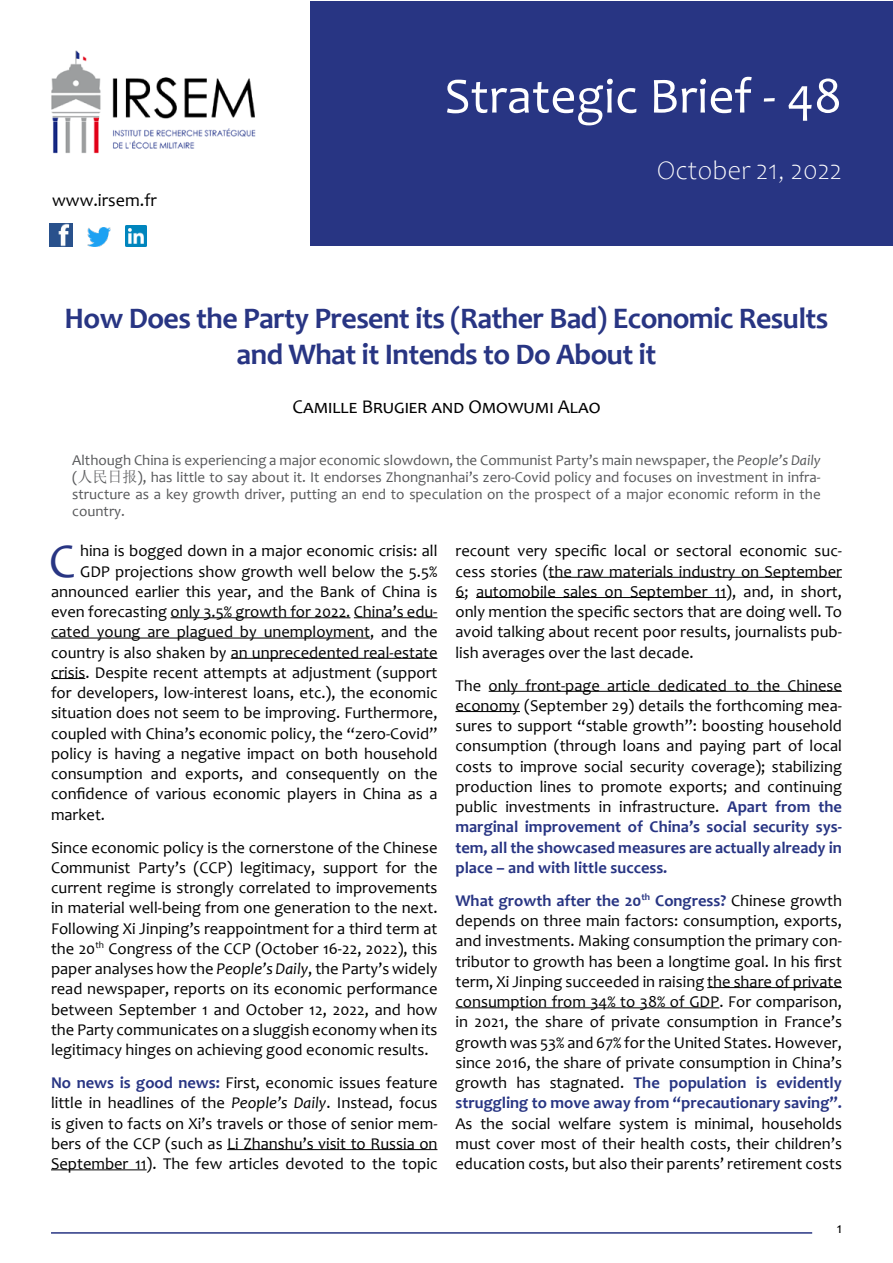
<style>
.page{position:relative;width:893px;height:1263px;background:#fff}
.page>*{position:absolute;margin:0;border:0;box-sizing:border-box;transform-origin:0 0}
.t1{font:51px "Candara";color:#fff}
.t2{font:48.3px "Candara";color:#283583}
.t3{font:700 30px/36px "Candara";letter-spacing:-.02em;color:#283583;text-align:center}
.t4{font:300 27px "Candara";color:#fff}
.t5{font:19.5px "Candara";color:#000}
.t6{font:18px "Candara";color:#000}
.t7{font:16.5px/20.2px "Candara";color:#000;text-align:justify}
.t8{font:15px/17.2px "Candara";color:#58595b;text-align:justify}
.t9{font:15px "Candara";color:#000}
.s1{font-style:italic}
.s2{font-family:"Sim Sun"}
.s3{font-weight:700;color:#283583}
</style>
<div class="page">
<div style="left:310px;top:1px;width:583px;height:245px;background:#283583"></div>
<img style="left:51px;top:50px;width:205px;height:104px">
<img style="left:50px;top:224px;width:22px;height:22px">
<img style="left:125px;top:225px;width:21px;height:21px">
<img style="left:87px;top:227px;width:23px;height:19px">
<hr style="left:51px;top:1232px;width:761px;height:2px;background:#283583">
<hr style="left:171px;top:617px;width:179px;height:1px;background:#000">
<hr style="left:354px;top:617px;width:83px;height:1px;background:#000">
<hr style="left:51px;top:638px;width:319px;height:1px;background:#000">
<hr style="left:231px;top:658px;width:206px;height:1px;background:#000">
<hr style="left:51px;top:678px;width:34px;height:1px;background:#000">
<hr style="left:227px;top:1149px;width:210px;height:1px;background:#000">
<hr style="left:51px;top:1169px;width:96px;height:1px;background:#000">
<hr style="left:549px;top:577px;width:293px;height:1px;background:#000">
<hr style="left:476px;top:597px;width:250px;height:1px;background:#000">
<hr style="left:489px;top:691px;width:353px;height:1px;background:#000">
<hr style="left:455px;top:711px;width:65px;height:1px;background:#000">
<hr style="left:707px;top:987px;width:135px;height:1px;background:#000">
<hr style="left:455px;top:1007px;width:264px;height:1px;background:#000">
<p class="t6" style="left:52px;top:189px;width:106px">www.irsem.fr</p>
<h1 class="t1" style="left:444px;top:64px;width:399px">Strategic Brief - 48</h1>
<h3 class="t4" style="left:657px;top:155px;width:187px">October 21, 2022</h3>
<h3 class="t3" style="left:65px;top:300px;width:765px">How Does the Party Present its (Rather Bad) Economic Results and What it Intends to Do About it</h3>
<p class="t5" style="left:292px;top:395px;width:310px">Camille Brugier and Omowumi Alao</p>
<p class="t8" style="left:72px;top:451px;width:750px">Although China is experiencing a major economic slowdown, the Communist Party’s main newspaper, the <span class="s1">People’s Daily </span>(<span class="s2">人民日报</span>), has little to say about it. It endorses Zhongnanhai’s zero-Covid policy and focuses on investment in infra&shy;structure as a key growth driver, putting an end to speculation on the prospect of a major economic reform in the country.</p>
<h2 class="t2" style="left:49px;top:530px;width:28px">C</h2>
<p class="t7" style="left:80px;top:541px;width:359px">hina is bogged down in a major economic crisis: all</p>
<p class="t7" style="left:80px;top:561px;width:359px">GDP projections show growth well below the 5.5%</p>
<p class="t7" style="left:51px;top:581px;width:388px">announced earlier this year, and the Bank of China is</p>
<p class="t7" style="left:51px;top:601px;width:388px">even forecasting only 3.5% growth for 2022. China’s edu-</p>
<p class="t7" style="left:51px;top:622px;width:388px">cated young are plagued by unemployment, and the</p>
<p class="t7" style="left:51px;top:642px;width:388px">country is also shaken by an unprecedented real-estate</p>
<p class="t7" style="left:51px;top:662px;width:388px">crisis. Despite recent attempts at adjustment (support</p>
<p class="t7" style="left:51px;top:682px;width:388px">for developers, low-interest loans, etc.), the economic</p>
<p class="t7" style="left:51px;top:703px;width:388px">situation does not seem to be improving. Furthermore,</p>
<p class="t7" style="left:51px;top:723px;width:388px">coupled with China’s economic policy, the “zero-Covid”</p>
<p class="t7" style="left:51px;top:743px;width:388px">policy is having a negative impact on both household</p>
<p class="t7" style="left:51px;top:763px;width:388px">consumption and exports, and consequently on the</p>
<p class="t7" style="left:51px;top:784px;width:388px">confidence of various economic players in China as a</p>
<p class="t7" style="left:51px;top:804px;width:56px">market.</p>
<p class="t7" style="left:51px;top:837px;width:388px">Since economic policy is the cornerstone of the Chinese Communist Party’s (CCP) legitimacy, support for the current regime is strongly correlated to improvements in material well-being from one generation to the next.<br>Following Xi Jinping’s reappointment for a third term at the 20<sup>th</sup> Congress of the CCP (October 16-22, 2022), this paper analyses how the <span class="s1">People’s Daily</span>, the Party’s widely read newspaper, reports on its economic performance between September 1 and October 12, 2022, and how the Party communicates on a sluggish economy when its legitimacy hinges on achieving good economic results.</p>
<p class="t7" style="left:51px;top:1072px;width:388px"><span class="s3">No news is good news:</span> First, economic issues feature little in headlines of the <span class="s1">People’s Daily</span>. Instead, focus is given to facts on Xi’s travels or those of senior mem&shy;bers of the CCP (such as Li Zhanshu’s visit to Russia on September 11). The few articles devoted to the topic</p>
<p class="t7" style="left:455px;top:541px;width:388px">recount very specific local or sectoral economic suc&shy;cess stories (the raw materials industry on September 6; automobile sales on September 11), and, in short, only mention the specific sectors that are doing well. To avoid talking about recent poor results, journalists pub&shy;lish averages over the last decade.</p>
<p class="t7" style="left:455px;top:675px;width:388px">The only front-page article dedicated to the Chinese economy (September 29) details the forthcoming mea&shy;sures to support “stable growth”: boosting household consumption (through loans and paying part of local costs to improve social security coverage); stabilizing production lines to promote exports; and continuing public investments in infrastructure. <span class="s3">Apart from the marginal improvement of China’s social security sys&shy;tem, all the showcased measures are actually already in place – and with little success.</span></p>
<p class="t7" style="left:455px;top:890px;width:388px"><span class="s3">What growth after the 20</span><sup>th</sup> <span class="s3">Congress?</span> Chinese growth depends on three main factors: consumption, exports, and investments. Making consumption the primary con&shy;tributor to growth has been a longtime goal. In his first term, Xi Jinping succeeded in raising the share of private consumption from 34% to 38% of GDP. For comparison, in 2021, the share of private consumption in France’s growth was 53% and 67% for the United States. However, since 2016, the share of private consumption in China’s growth has stagnated. <span class="s3">The population is evidently struggling to move away from “precautionary saving”.</span></p>
<p class="t7" style="left:455px;top:1113px;width:388px">As the social welfare system is minimal, households must cover most of their health costs, their children’s education costs, but also their parents’ retirement costs</p>
<p class="t9" style="left:837px;top:1218px;width:7px">1</p>
</div>
